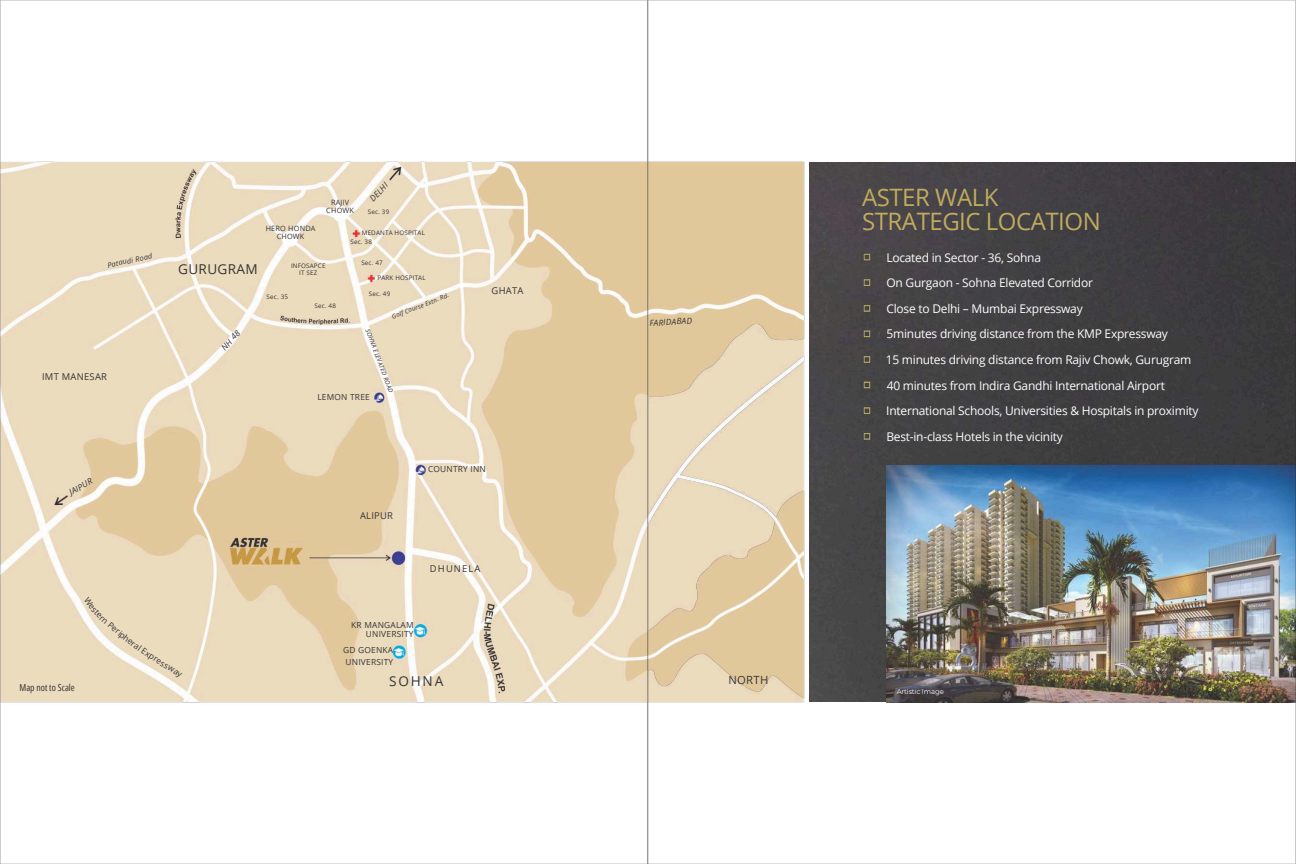
<style>
.page{position:relative;width:1296px;height:864px;background:#fff}
.page>*{position:absolute;margin:0;border:0;box-sizing:border-box;transform-origin:0 0}
.t1{font:24px/24px "Open Sans";letter-spacing:-.02em;color:#c0ab5d}
.t2{font:13.6px "Open Sans";letter-spacing:.025em;color:#373435}
.t3{font:12px/25.6px "Open Sans";letter-spacing:-.02em;color:#fefefe}
.t4{font:11.3px "Open Sans";letter-spacing:.025em;color:#373435}
.t5{font:9.6px "Open Sans Condensed";color:#373435}
.t6{font:9.4px "Open Sans";letter-spacing:.025em;color:#373435}
.t7{font:9.4px "Open Sans";letter-spacing:.12em;color:#373435}
.t8{font:8.4px/9px "Open Sans";letter-spacing:.025em;color:#373435;text-align:right}
.t9{font:italic 8.4px "Open Sans";color:#373435}
.t10{font:italic 8.3px "Open Sans";color:#373435}
.t11{font:7.3px/7.5px "Open Sans";letter-spacing:.025em;color:#373435;text-align:center}
.t12{font:italic 7.3px "Open Sans";color:#373435}
.t13{font:7px "Montserrat";letter-spacing:-.02em;color:#fefefe}
.t14{font:6.3px/6.8px "Open Sans";letter-spacing:.025em;color:#373435;text-align:center}
.t15{font:italic 6.3px "Open Sans";color:#373435}
.t16{font:italic 6.2px "Open Sans";color:#373435}
</style>
<div class="page">
<img style="left:0;top:0;width:1296px;height:864px">
<svg style="left:84px;top:596px;width:49px;height:49px;background:#ecdfc5"></svg>
<svg style="left:153px;top:657px;width:30px;height:22px"></svg>
<p class="t12" style="left:106px;top:260px;width:47px;rotate:-12deg">Pataudi Road</p>
<p class="t6" style="left:42px;top:370px;width:66px">IMT MANESAR</p>
<p class="t2" style="left:178px;top:260px;width:81px">GURUGRAM</p>
<p class="t10" style="left:218px;top:345px;width:25px;rotate:-48deg">NH 48</p>
<p class="t11" style="left:326px;top:199px;width:29px">RAJIV<br>CHOWK</p>
<p class="t10" style="left:367px;top:196px;width:24px;rotate:-47deg">DELHI</p>
<p class="t14" style="left:368px;top:208px;width:23px">Sec. 39</p>
<p class="t11" style="left:266px;top:225px;width:51px">HERO HONDA<br>CHOWK</p>
<p class="t14" style="left:291px;top:262px;width:36px">INFOSAPCE<br>IT SEZ</p>
<p class="t14" style="left:315px;top:302px;width:23px">Sec. 48</p>
<p class="t14" style="left:267px;top:294px;width:23px">Sec. 35</p>
<p class="t14" style="left:351px;top:228px;width:76px;line-height:9.4px;text-align:left;text-indent:11px">MEDANTA HOSPITAL<br>Sec. 38</p>
<p class="t14" style="left:377px;top:275px;width:50px">PARK HOSPITAL</p>
<p class="t14" style="left:361px;top:259px;width:23px">Sec. 47</p>
<p class="t14" style="left:369px;top:291px;width:23px">Sec. 49</p>
<p class="t15" style="left:391px;top:312px;width:62px;rotate:-21deg">Golf Course Extn. Rd.</p>
<p class="t16" style="left:372px;top:328px;width:69px;rotate:69deg">SOHNA ELEVATED ROAD</p>
<p class="t8" style="left:317px;top:392px;width:54px">LEMON TREE</p>
<p class="t6" style="left:492px;top:284px;width:33px">GHATA</p>
<p class="t10" style="left:67px;top:488px;width:27px;rotate:-30deg">JAIPUR</p>
<p class="t8" style="left:135px;top:638px;width:29px;rotate:35deg">ral Exp</p>
<p class="t6" style="left:360px;top:509px;width:35px">ALIPUR</p>
<p class="t8" style="left:428px;top:465px;width:59px">COUNTRY INN</p>
<p class="t7" style="left:430px;top:562px;width:52px">DHUNELA</p>
<p class="t8" style="left:351px;top:620px;width:64px">KR MANGALAM<br>UNIVERSITY</p>
<p class="t8" style="left:343px;top:643px;width:52px;line-height:12px;text-align:left">GD GOENKA<br>UNIVERSITY</p>
<p class="t9" style="left:649px;top:317px;width:44px;rotate:-4deg">FARIDABAD</p>
<h1 class="t1" style="left:862px;top:184px;width:240px">ASTER WALK<br>STRATEGIC LOCATION</h1>
<p class="t3" style="left:886px;top:244px;width:314px">Located in Sector - 36, Sohna<br>On Gurgaon - Sohna Elevated Corridor<br>Close to Delhi – Mumbai Expressway<br>5minutes driving distance from the KMP Expressway<br>15 minutes driving distance from Rajiv Chowk, Gurugram 40 minutes from Indira Gandhi International Airport International Schools, Universities &amp; Hospitals in proximity Best-in-class Hotels in the vicinity</p>
<p class="t2" style="left:389px;top:671px;width:56px">SOHNA</p>
<p class="t4" style="left:728px;top:672px;width:42px">NORTH</p>
<p class="t5" style="left:20px;top:680px;width:57px">Map not to Scale</p>
<p class="t13" style="left:897px;top:687px;width:49px">Artistic Image</p>
</div>
